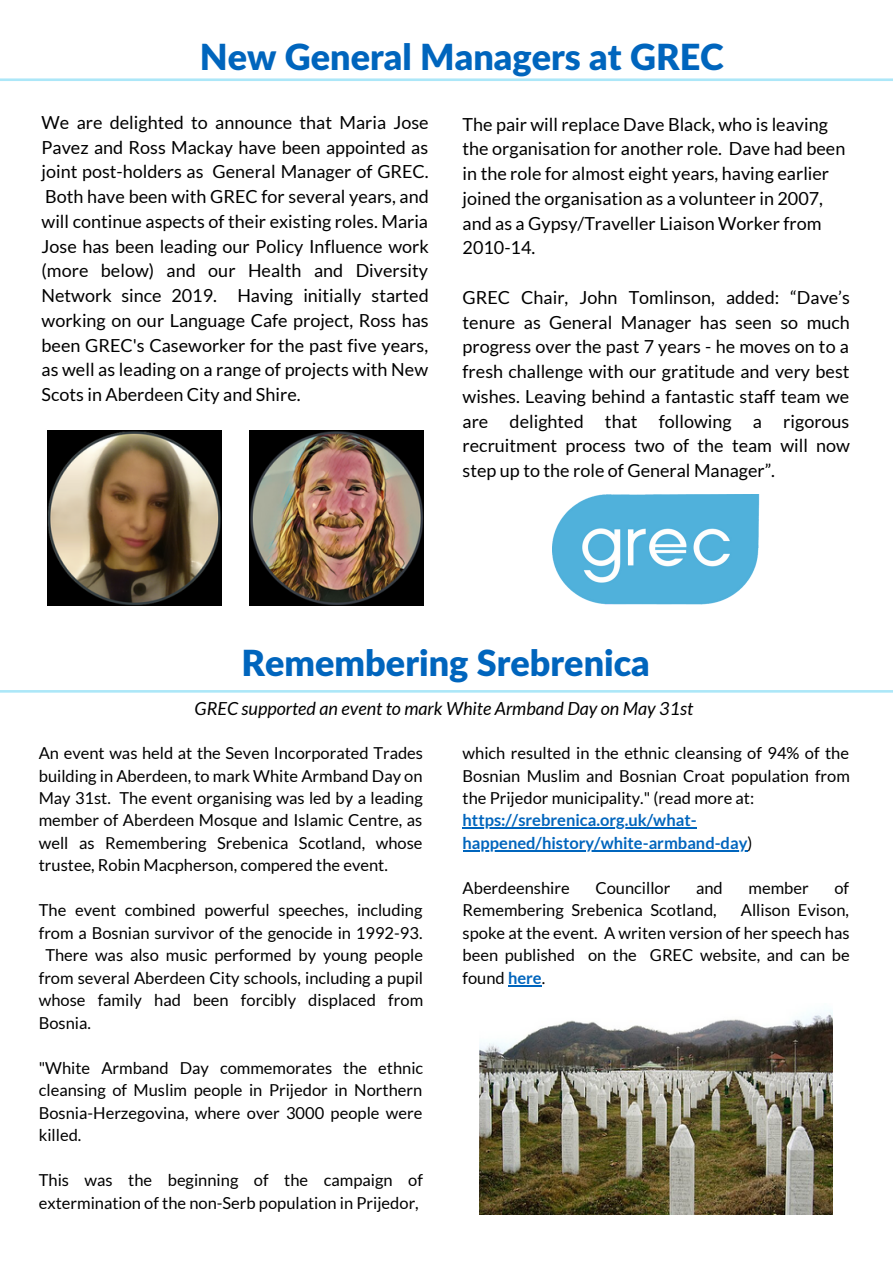
<style>
.page{position:relative;width:893px;height:1264px;background:#fff}
.page>*{position:absolute;margin:0;border:0;box-sizing:border-box;transform-origin:0 0}
.t1{font:900 36px "Lato Latin";color:#0065bd}
.t2{font:18px/24.8px "Lato";color:#000;text-align:justify}
.t3{font:italic 18px "Lato";color:#000}
.t4{font:16.5px/22.5px "Lato";color:#000;text-align:justify}
.t5{font:700 16.5px/22.5px "Lato";color:#0065bd}
.s1{font-weight:400;color:#000}
.s2{font-weight:700;color:#0065bd}
</style>
<div class="page">
<svg style="left:0;top:78px;width:892px;height:3px;background:#b8eaf9"></svg>
<svg style="left:0;top:690px;width:892px;height:3px;background:#b6eaf8"></svg>
<img style="left:552px;top:494px;width:207px;height:110px">
<img style="left:249px;top:431px;width:174px;height:174px">
<img style="left:47px;top:431px;width:174px;height:174px">
<img style="left:479px;top:1010px;width:353px;height:204px">
<hr style="left:462px;top:827px;width:234px;height:1px;background:#0065bd">
<hr style="left:462px;top:850px;width:285px;height:1px;background:#0065bd">
<hr style="left:508px;top:985px;width:33px;height:1px;background:#0065bd">
<p class="t1" style="left:200px;top:41px;width:525px">New General Managers at GREC</p>
<p class="t2" style="left:42px;top:109px;width:389px">We are delighted to announce that Maria Jose Pavez and Ross Mackay have been appointed as joint post-holders as General Manager of GREC.<br>Both have been with GREC for several years, and will continue aspects of their existing roles. Maria Jose has been leading our Policy Influence work (more below) and our Health and Diversity Network since 2019. Having initially started working on our Language Cafe project, Ross has been GREC's Caseworker for the past five years, as well as leading on a range of projects with New Scots in Aberdeen City and Shire.</p>
<p class="t2" style="left:462px;top:111px;width:384px;text-align:left">The pair will replace Dave Black, who is leaving the organisation for another role. Dave had been in the role for almost eight years, having earlier joined the organisation as a volunteer in 2007, and as a Gypsy/Traveller Liaison Worker from 2010-14.</p>
<p class="t2" style="left:462px;top:284px;width:389px">GREC Chair, John Tomlinson, added: “Dave’s tenure as General Manager has seen so much progress over the past 7 years - he moves on to a fresh challenge with our gratitude and very best wishes. Leaving behind a fantastic staff team we are delighted that following a rigorous recruitment process two of the team will now step up to the role of General Manager”.</p>
<p class="t1" style="left:241px;top:647px;width:410px">Remembering Srebrenica</p>
<p class="t3" style="left:195px;top:697px;width:500px">GREC supported an event to mark White Armband Day on May 31st</p>
<p class="t4" style="left:39px;top:741px;width:386px">An event was held at the Seven Incorporated Trades building in Aberdeen, to mark White Armband Day on May 31st. The event organising was led by a leading member of Aberdeen Mosque and Islamic Centre, as well as Remembering Srebenica Scotland, whose trustee, Robin Macpherson, compered the event.</p>
<p class="t4" style="left:39px;top:898px;width:385px">The event combined powerful speeches, including</p>
<p class="t4" style="left:39px;top:921px;width:385px">from a Bosnian survivor of the genocide in 1992-93.</p>
<p class="t4" style="left:45px;top:943px;width:379px">There was also music performed by young people</p>
<p class="t4" style="left:39px;top:966px;width:386px">from several Aberdeen City schools, including a pupil</p>
<p class="t4" style="left:39px;top:988px;width:386px">whose family had been forcibly displaced from</p>
<p class="t4" style="left:39px;top:1011px;width:54px">Bosnia.</p>
<p class="t4" style="left:39px;top:1056px;width:386px">"White Armband Day commemorates the ethnic cleansing of Muslim people in Prijedor in Northern Bosnia-Herzegovina, where over 3000 people were killed.</p>
<p class="t4" style="left:39px;top:1168px;width:385px">This was the beginning of the campaign of extermination of the non-Serb population in Prijedor,</p>
<p class="t4" style="left:462px;top:741px;width:389px">which resulted in the ethnic cleansing of 94% of the Bosnian Muslim and Bosnian Croat population from the Prijedor municipality." (read more at:</p>
<p class="t5" style="left:462px;top:808px;width:291px">https://srebrenica.org.uk/what&shy;happened/history/white-armband-day<span class="s1">)</span></p>
<p class="t4" style="left:462px;top:876px;width:109px">Aberdeenshire</p>
<p class="t4" style="left:595px;top:876px;width:76px">Councillor</p>
<p class="t4" style="left:696px;top:876px;width:28px">and</p>
<p class="t4" style="left:748px;top:876px;width:62px">member</p>
<p class="t4" style="left:834px;top:876px;width:16px">of</p>
<p class="t4" style="left:462px;top:898px;width:255px">Remembering Srebenica Scotland,</p>
<p class="t4" style="left:462px;top:898px;width:388px;text-indent:278px">Allison Evison, spoke at the event. A writen version of her speech has been published on the GREC website, and can be found <span class="s2">here</span>.</p>
</div>
